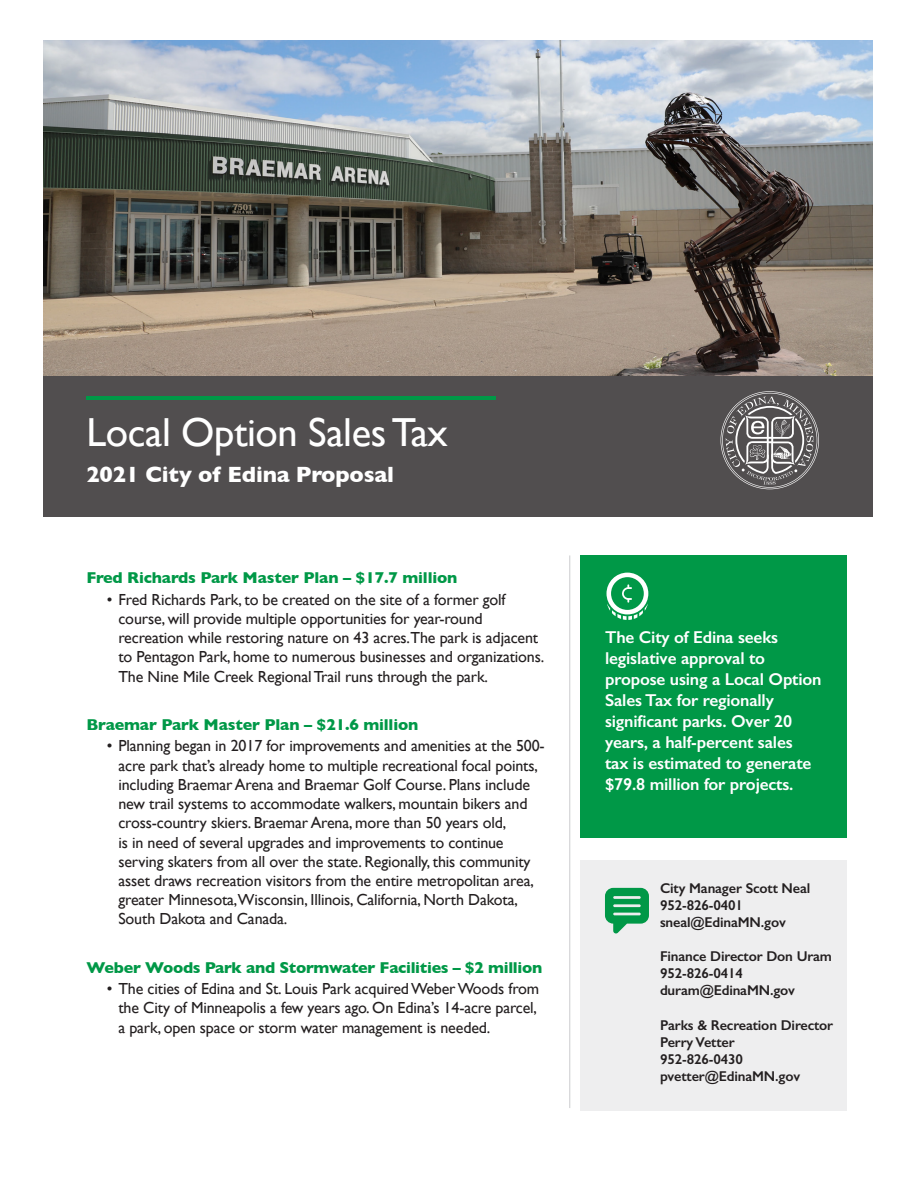
<style>
.page{position:relative;width:918px;height:1188px;background:#fff}
.page>*{position:absolute;margin:0;border:0;box-sizing:border-box;transform-origin:0 0}
.t1{font:40.5px "Gill Sans";letter-spacing:-.01em;color:#fff}
.t2{font:700 22.5px "Gill Sans";letter-spacing:-.01em;color:#fff}
.t3{font:600 17.25px/21px "Gill Sans";letter-spacing:-.01em;color:#fff}
.t4{font:16.05px/19.2px "Gill Sans";letter-spacing:-.01em;color:#231f20}
._1{font:700 16.05px "Gill Sans";letter-spacing:-.01em;color:#009847}
.t5{font:600 14.25px/17.1px "Gill Sans";letter-spacing:-.01em;color:#231f20}
</style>
<div class="page">
<img style="left:43px;top:40px;width:830px;height:336px">
<div style="left:43px;top:376px;width:830px;height:140px;background:#514e4f"></div>
<svg style="left:721px;top:391px;width:98px;height:98px"></svg>
<div style="left:581px;top:555px;width:266px;height:283px;background:#009847"></div>
<div style="left:581px;top:860px;width:266px;height:250px;background:#eeeeef"></div>
<hr style="left:86px;top:396px;width:410px;height:3px;background:#009847">
<hr style="left:569px;top:555px;width:1px;height:553px;background:#cbccce">
<svg style="left:605px;top:888px;width:44px;height:45px"></svg>
<svg style="left:607px;top:573px;width:41px;height:47px"></svg>
<p class="t1" style="left:86px;top:409px;width:363px">Local Option Sales Tax</p>
<p class="t2" style="left:86px;top:457px;width:309px">2021 City of Edina Proposal</p>
<p class="_1" style="left:86px;top:565px;width:373px">Fred Richards Park Master Plan – $17.7 million</p>
<p class="t4" style="left:118px;top:590px;width:427px;text-indent:-12px">• Fred Richards Park, to be created on the site of a former golf course, will provide multiple opportunities for year-round recreation while restoring nature on 43 acres.The park is adjacent to Pentagon Park, home to numerous businesses and organizations.<br>The Nine Mile Creek Regional Trail runs through the park.</p>
<p class="_1" style="left:86px;top:712px;width:333px">Braemar Park Master Plan – $21.6 million</p>
<p class="t4" style="left:118px;top:736px;width:428px;text-indent:-12px">• Planning began in 2017 for improvements and amenities at the 500- acre park that’s already home to multiple recreational focal points, including Braemar Arena and Braemar Golf Course. Plans include new trail systems to accommodate walkers, mountain bikers and cross-country skiers. Braemar Arena, more than 50 years old,<br>is in need of several upgrades and improvements to continue serving skaters from all over the state. Regionally, this community asset draws recreation visitors from the entire metropolitan area, greater Minnesota,Wisconsin, Illinois, California, North Dakota, South Dakota and Canada.</p>
<p class="_1" style="left:86px;top:955px;width:457px">Weber Woods Park and Stormwater Facilities – $2 million</p>
<p class="t4" style="left:118px;top:979px;width:422px;text-indent:-12px">• The cities of Edina and St. Louis Park acquired Weber Woods from the City of Minneapolis a few years ago. On Edina’s 14-acre parcel, a park, open space or storm water management is needed.</p>
<p class="t3" style="left:605px;top:627px;width:218px">The City of Edina seeks legislative approval to propose using a Local Option<br>Sales Tax for regionally significant parks. Over 20 years, a half-percent sales<br>tax is estimated to generate $79.8 million for projects.</p>
<p class="t5" style="left:660px;top:879px;width:152px">City Manager Scott Neal</p>
<p class="t5" style="left:660px;top:896px;width:85px">952-826-0401</p>
<p class="t5" style="left:660px;top:913px;width:127px">sneal@EdinaMN.gov</p>
<p class="t5" style="left:660px;top:948px;width:174px">Finance Director Don Uram</p>
<p class="t5" style="left:660px;top:965px;width:85px">952-826-0414</p>
<p class="t5" style="left:660px;top:982px;width:137px">duram@EdinaMN.gov</p>
<p class="t5" style="left:660px;top:1016px;width:175px">Parks &amp; Recreation Director<br>Perry Vetter</p>
<p class="t5" style="left:660px;top:1050px;width:85px">952-826-0430</p>
<p class="t5" style="left:660px;top:1067px;width:142px">pvetter@EdinaMN.gov</p>
</div>
